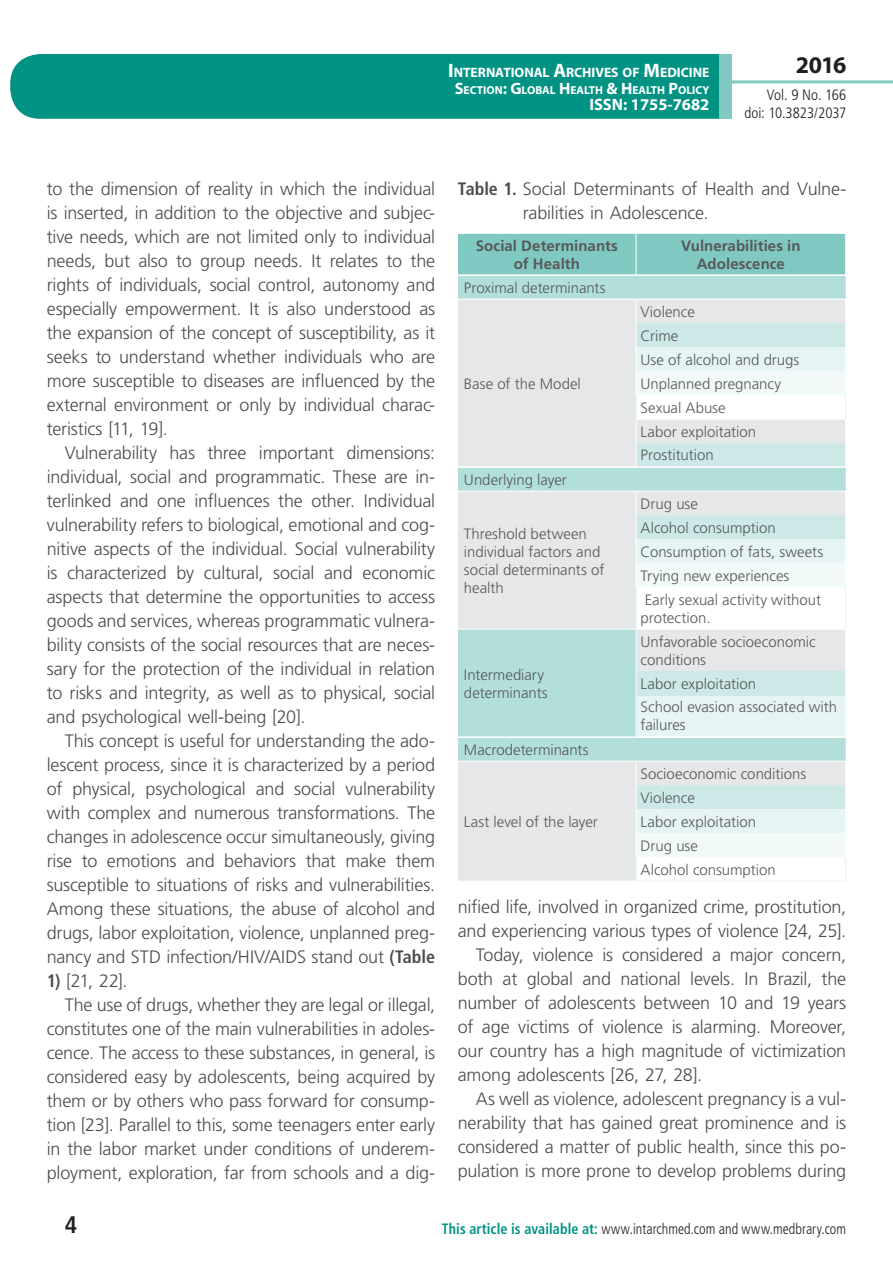
<style>
.page{position:relative;width:893px;height:1263px;background:#fff}
.page>*{position:absolute;margin:0;border:0;box-sizing:border-box;transform-origin:0 0}
.t1{font:700 24px "Myriad Pro";color:#231f20}
.t2{font:700 condensed 24px "Frutiger LT Std";color:#231f20}
.t3{font:300 18px/24px "Frutiger LT Std";letter-spacing:-.01em;color:#4b4c4d;text-align:justify}
.t4{font:700 16.5px "Myriad Pro";color:#fff}
.t5{font:300 15px/23.9px "Frutiger LT Std";color:#57585a}
.t6{font:300 condensed 15px "Frutiger LT Std";letter-spacing:.005em;color:#231f20;scale:.94 1}
.t7{font:700 15px/18px "Frutiger LT Std";letter-spacing:.005em;color:#57585a;text-align:center}
.t8{font:300 condensed 15px/18px "Frutiger LT Std";letter-spacing:.005em;color:#231f20;text-align:right}
.t9{font:700 13.65px "Myriad Pro";letter-spacing:-.005em;color:#fff}
.t10{font:700 11.55px "Myriad Pro";color:#fff}
.s1{font-size:19.5px}
.s2{font-size:16.5px}
.s3{font-weight:700;font-stretch:condensed}
.s4{font-weight:700;color:#009384}
</style>
<div class="page">
<div style="left:10px;top:54px;width:775px;height:65px;background:#009384;border-radius:30px"></div>
<div style="left:732px;top:0;width:161px;height:157px;background:#fff"></div>
<hr style="left:730px;top:80px;width:163px;height:3px;background:#80c9c2">
<div style="left:719px;top:54px;width:13px;height:65px;background:#80c9c2"></div>
<div style="left:458px;top:762px;width:178px;height:119px;background:#e6e7e9"></div>
<svg style="left:458px;top:468px;width:388px;height:293px;background:#d5e5e4"></svg>
<div style="left:637px;top:539px;width:208px;height:24px;background:#e6f4f3"></div>
<svg style="left:636px;top:563px;width:210px;height:294px"></svg>
<div style="left:458px;top:629px;width:178px;height:108px;background:#b3dfda"></div>
<div style="left:636px;top:671px;width:210px;height:24px;background:#cce9e7"></div>
<hr style="left:458px;top:491px;width:178px;height:1px;background:#fff">
<hr style="left:636px;top:491px;width:210px;height:1px;background:#fff">
<hr style="left:458px;top:629px;width:178px;height:1px;background:#fff">
<hr style="left:636px;top:629px;width:210px;height:1px;background:#fff">
<hr style="left:636px;top:761px;width:210px;height:1px;background:#fff">
<svg style="left:636px;top:492px;width:1px;height:95px"></svg>
<svg style="left:845px;top:492px;width:1px;height:95px"></svg>
<hr style="left:636px;top:629px;width:1px;height:42px;background:#fff">
<hr style="left:845px;top:629px;width:1px;height:42px;background:#fff">
<svg style="left:636px;top:671px;width:1px;height:24px"></svg>
<svg style="left:845px;top:671px;width:1px;height:24px"></svg>
<hr style="left:636px;top:695px;width:1px;height:41px;background:#fff">
<hr style="left:845px;top:695px;width:1px;height:41px;background:#fff">
<hr style="left:636px;top:587px;width:1px;height:42px;background:#e6f4f3">
<svg style="left:636px;top:762px;width:1px;height:119px"></svg>
<hr style="left:458px;top:736px;width:178px;height:2px;background:#fff">
<hr style="left:636px;top:736px;width:210px;height:2px;background:#fff">
<svg style="left:458px;top:233px;width:388px;height:233px;background:#cfe4e3"></svg>
<hr style="left:845px;top:587px;width:1px;height:42px;background:#e6f4f3">
<svg style="left:845px;top:762px;width:1px;height:119px"></svg>
<hr style="left:636px;top:881px;width:210px;height:1px;background:#e6f4f3">
<p class="t9" style="left:448px;top:64px;width:263px"><span class="s1">I</span>NTERNATIONAL <span class="s1">A</span>RCHIVES OF <span class="s1">M</span>EDICINE</p>
<p class="t10" style="left:455px;top:82px;width:256px"><span class="s2">S</span>ECTION<span class="s2">: G</span>LOBAL <span class="s2">H</span> EALTH <span class="s2">&amp; H</span> EALTH <span class="s2">P</span>OLICY</p>
<p class="t4" style="left:589px;top:94px;width:122px">ISSN: 1755-7682</p>
<h1 class="t1" style="left:796px;top:49px;width:52px">2016</h1>
<p class="t8" style="left:744px;top:86px;width:104px">Vol. 9 No. 166 doi: 10.3823/2037</p>
<p class="t3" style="left:47px;top:177px;width:390px">to the dimension of reality in which the individual is inserted, in addition to the objective and subjec&shy;tive needs, which are not limited only to individual needs, but also to group needs. It relates to the rights of individuals, social control, autonomy and especially empowerment. It is also understood as the expansion of the concept of susceptibility, as it seeks to understand whether individuals who are more susceptible to diseases are influenced by the external environment or only by individual charac&shy;teristics [11, 19].</p>
<p class="t3" style="left:47px;top:441px;width:390px;text-indent:18px">Vulnerability has three important dimensions: individual, social and programmatic. These are in&shy;terlinked and one influences the other. Individual vulnerability refers to biological, emotional and cog&shy;nitive aspects of the individual. Social vulnerability is characterized by cultural, social and economic aspects that determine the opportunities to access goods and services, whereas programmatic vulnera&shy;bility consists of the social resources that are neces&shy;sary for the protection of the individual in relation to risks and integrity, as well as to physical, social and psychological well-being [20].</p>
<p class="t3" style="left:47px;top:729px;width:390px;text-indent:18px">This concept is useful for understanding the ado&shy;lescent process, since it is characterized by a period of physical, psychological and social vulnerability with complex and numerous transformations. The changes in adolescence occur simultaneously, giving rise to emotions and behaviors that make them susceptible to situations of risks and vulnerabilities.<br>Among these situations, the abuse of alcohol and drugs, labor exploitation, violence, unplanned preg&shy;nancy and STD infection/HIV/AIDS stand out <span class="s3">(Table</span></p>
<p class="t3" style="left:47px;top:969px;width:82px"><span class="s3">1)</span> [21, 22].</p>
<p class="t3" style="left:65px;top:993px;width:372px">The use of drugs, whether they are legal or illegal,</p>
<p class="t3" style="left:47px;top:1017px;width:390px">constitutes one of the main vulnerabilities in adoles-</p>
<p class="t3" style="left:47px;top:1041px;width:390px">cence. The access to these substances, in general, is</p>
<p class="t3" style="left:47px;top:1065px;width:390px">considered easy by adolescents, being acquired by</p>
<p class="t3" style="left:47px;top:1089px;width:390px">them or by others who pass forward for consump-</p>
<p class="t3" style="left:47px;top:1113px;width:390px">tion [23]. Parallel to this, some teenagers enter early</p>
<p class="t3" style="left:47px;top:1137px;width:390px">in the labor market under conditions of underem-</p>
<p class="t3" style="left:47px;top:1161px;width:390px">ployment, exploration, far from schools and a dig-</p>
<p class="t3" style="left:523px;top:177px;width:325px;text-indent:-65px"><span class="s3">Table 1.</span> Social Determinants of Health and Vulne&shy;rabilities in Adolescence.</p>
<p class="t7" style="left:476px;top:237px;width:144px">Social Determinants of Health</p>
<p class="t7" style="left:681px;top:237px;width:121px">Vulnerabilities in<br>Adolescence</p>
<p class="t5" style="left:464px;top:276px;width:143px">Proximal determinants</p>
<p class="t5" style="left:464px;top:372px;width:118px">Base of the Model</p>
<p class="t5" style="left:464px;top:468px;width:104px">Underlying layer</p>
<p class="t5" style="left:464px;top:525px;width:142px;line-height:18px">Threshold between individual factors and social determinants of health</p>
<p class="t5" style="left:464px;top:666px;width:85px;line-height:18px">Intermediary determinants</p>
<p class="t5" style="left:464px;top:738px;width:126px">Macrodeterminants</p>
<p class="t5" style="left:464px;top:810px;width:135px">Last level of the layer</p>
<p class="t5" style="left:641px;top:300px;width:160px">Violence<br>Crime<br>Use of alcohol and drugs<br>Unplanned pregnancy<br>Sexual Abuse<br>Labor exploitation<br>Prostitution</p>
<p class="t5" style="left:641px;top:492px;width:184px">Drug use<br>Alcohol consumption<br>Consumption of fats, sweets<br>Trying new experiences<br>Early sexual activity without</p>
<p class="t5" style="left:641px;top:606px;width:71px">protection.</p>
<p class="t5" style="left:641px;top:633px;width:177px;line-height:18px">Unfavorable socioeconomic conditions</p>
<p class="t5" style="left:641px;top:672px;width:198px">Labor exploitation<br>School evasion associated with</p>
<p class="t5" style="left:641px;top:713px;width:47px">failures</p>
<p class="t5" style="left:641px;top:762px;width:167px">Socioeconomic conditions<br>Violence<br>Labor exploitation<br>Drug use<br>Alcohol consumption</p>
<p class="t3" style="left:458px;top:895px;width:390px">nified life, involved in organized crime, prostitution,</p>
<p class="t3" style="left:458px;top:919px;width:390px">and experiencing various types of violence [24, 25].</p>
<p class="t3" style="left:476px;top:943px;width:372px">Today, violence is considered a major concern,</p>
<p class="t3" style="left:458px;top:967px;width:390px">both at global and national levels. In Brazil, the</p>
<p class="t3" style="left:458px;top:991px;width:390px">number of adolescents between 10 and 19 years</p>
<p class="t3" style="left:458px;top:1015px;width:390px">of age victims of violence is alarming. Moreover,</p>
<p class="t3" style="left:458px;top:1039px;width:390px">our country has a high magnitude of victimization</p>
<p class="t3" style="left:458px;top:1063px;width:246px">among adolescents [26, 27, 28].</p>
<p class="t3" style="left:476px;top:1087px;width:372px">As well as violence, adolescent pregnancy is a vul-</p>
<p class="t3" style="left:458px;top:1111px;width:390px">nerability that has gained great prominence and is</p>
<p class="t3" style="left:458px;top:1135px;width:390px">considered a matter of public health, since this po-</p>
<p class="t3" style="left:458px;top:1159px;width:390px">pulation is more prone to develop problems during</p>
<h1 class="t2" style="left:65px;top:1210px;width:14px">4</h1>
<p class="t6" style="left:442px;top:1220px;width:432px"><span class="s4">This article is available at:</span> www.intarchmed.com and www.medbrary.com</p>
</div>
